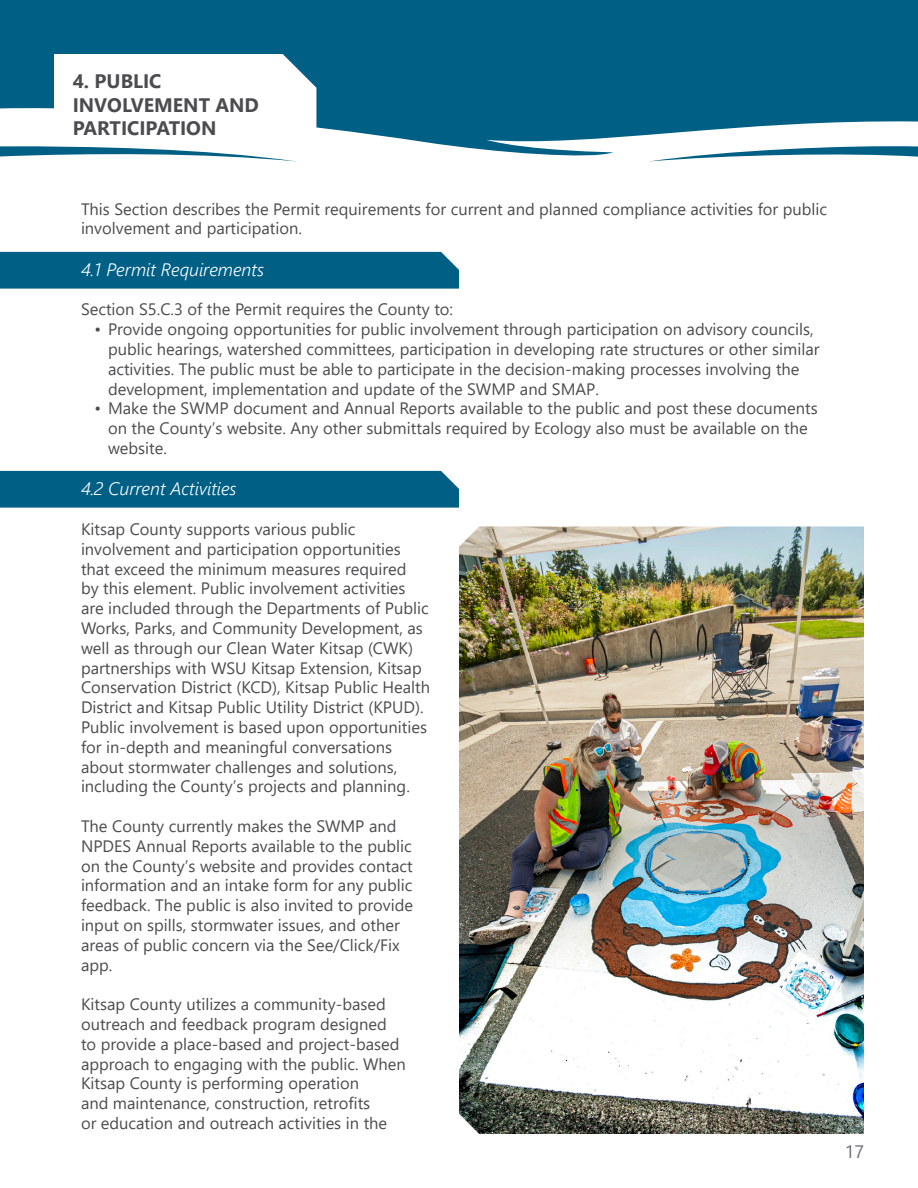
<style>
.page{position:relative;width:918px;height:1188px;background:#fff}
.page>*{position:absolute;margin:0;border:0;box-sizing:border-box;transform-origin:0 0}
.t1{font:700 19.5px/23.4px "Segoe UI";color:#4b4c4d}
.t2{font:italic 300 18px "Segoe UI";color:#fff}
.t3{font:18px "Segoe UI";color:#6f7073}
.t4{font:16.5px/19.8px "Segoe UI";color:#4b4c4d}
</style>
<div class="page">
<div style="left:0;top:471px;width:459px;height:37px;background:#005f85"></div>
<div style="left:0;top:252px;width:459px;height:37px;background:#005f85"></div>
<img style="left:459px;top:526px;width:405px;height:608px">
<svg style="left:0;top:0;width:918px;height:156px;background:#176d90"></svg>
<svg style="left:649px;top:145px;width:269px;height:17px"></svg>
<svg style="left:0;top:54px;width:316px;height:108px"></svg>
<p class="t1" style="left:73px;top:68px;width:188px">4. PUBLIC<br>INVOLVEMENT AND<br>PARTICIPATION</p>
<p class="t4" style="left:81px;top:197px;width:748px">This Section describes the Permit requirements for current and planned compliance activities for public involvement and participation.</p>
<p class="t2" style="left:81px;top:252px;width:185px">4.1 Permit Requirements</p>
<p class="t4" style="left:81px;top:298px;width:374px">Section S5.C.3 of the Permit requires the County to:</p>
<p class="t4" style="left:108px;top:318px;width:713px;text-indent:-14px">• Provide ongoing opportunities for public involvement through participation on advisory councils, public hearings, watershed committees, participation in developing rate structures or other similar activities. The public must be able to participate in the decision-making processes involving the development, implementation and update of the SWMP and SMAP.</p>
<p class="t4" style="left:108px;top:397px;width:711px;text-indent:-14px">• Make the SWMP document and Annual Reports available to the public and post these documents on the County’s website. Any other submittals required by Ecology also must be available on the website.</p>
<p class="t2" style="left:81px;top:472px;width:157px">4.2 Current Activities</p>
<p class="t4" style="left:81px;top:518px;width:351px">Kitsap County supports various public involvement and participation opportunities that exceed the minimum measures required<br>by this element. Public involvement activities are included through the Departments of Public Works, Parks, and Community Development, as well as through our Clean Water Kitsap (CWK) partnerships with WSU Kitsap Extension, Kitsap Conservation District (KCD), Kitsap Public Health District and Kitsap Public Utility District (KPUD).<br>Public involvement is based upon opportunities for in-depth and meaningful conversations about stormwater challenges and solutions, including the County’s projects and planning.</p>
<p class="t4" style="left:81px;top:815px;width:334px">The County currently makes the SWMP and NPDES Annual Reports available to the public on the County’s website and provides contact information and an intake form for any public feedback. The public is also invited to provide input on spills, stormwater issues, and other areas of public concern via the See/Click/Fix app.</p>
<p class="t4" style="left:81px;top:993px;width:326px">Kitsap County utilizes a community-based outreach and feedback program designed to provide a place-based and project-based approach to engaging with the public. When Kitsap County is performing operation<br>and maintenance, construction, retrofits<br>or education and outreach activities in the</p>
<p class="t3" style="left:845px;top:1135px;width:21px">17</p>
</div>
